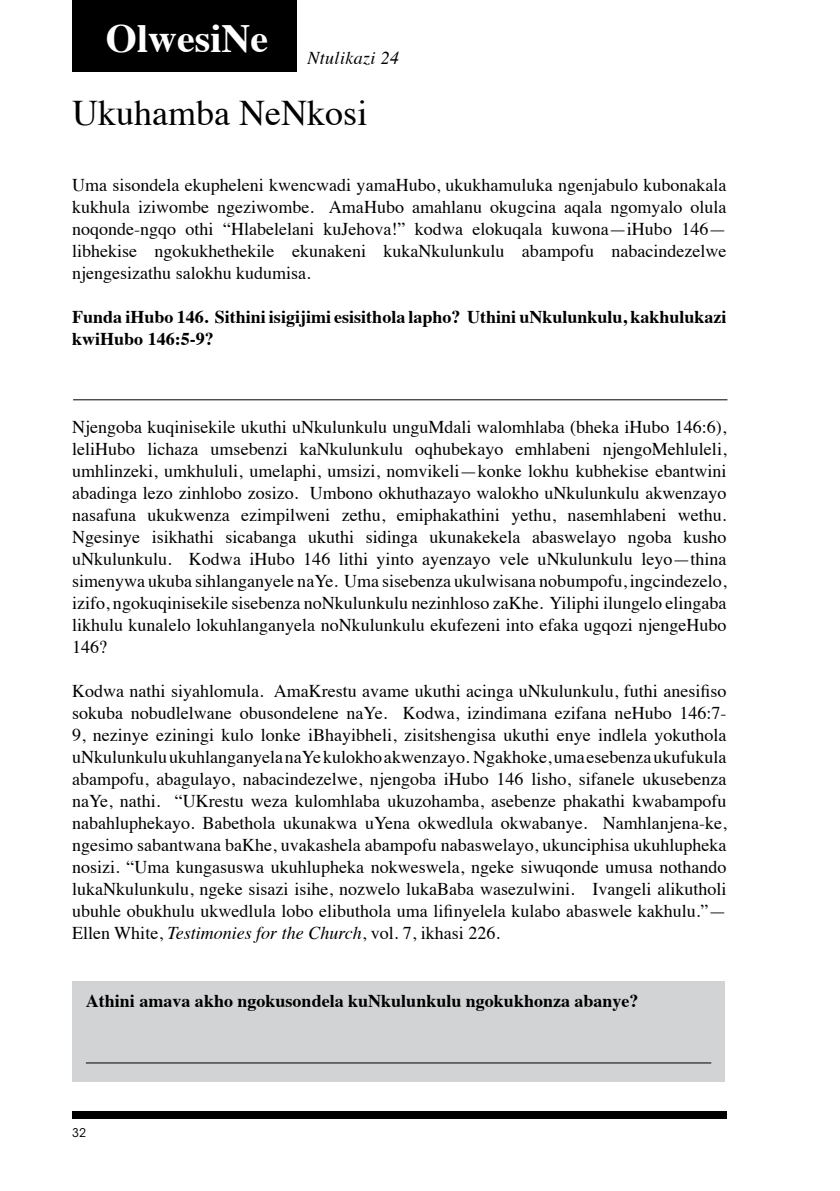
<style>
.page{position:relative;width:840px;height:1191px;background:#fff}
.page>*{position:absolute;margin:0;border:0;box-sizing:border-box;transform-origin:0 0}
.t1{font:700 40px "Times";color:#fff}
.t2{font:36px "Times";color:#000}
.t3{font:18px/22px "Times";color:#000;text-align:justify}
.t4{font:700 18px/22px "Times";color:#000}
.t5{font:italic 18px "Times";letter-spacing:.02em;color:#000}
.t6{font:12px "ITC Avant Garde Std";color:#000}
.s1{font-style:italic}
</style>
<div class="page">
<div style="left:72px;top:1111px;width:654px;height:8px;background:#000"></div>
<div style="left:72px;top:0;width:225px;height:71px;background:#000"></div>
<hr style="left:73px;top:399px;width:654px;height:1px;background:#000">
<div style="left:72px;top:980px;width:652px;height:101px;background:#d1d3d4"></div>
<hr style="left:86px;top:1062px;width:624px;height:1px;background:#000">
<h1 class="t1" style="left:106px;top:0;width:164px">OlwesiNe</h1>
<p class="t5" style="left:307px;top:42px;width:93px">Ntulikazi 24</p>
<h2 class="t2" style="left:72px;top:80px;width:296px">Ukuhamba NeNkosi</h2>
<p class="t3" style="left:72px;top:173px;width:655px">Uma sisondela ekupheleni kwencwadi yamaHubo, ukukhamuluka ngenjabulo kubonakala kukhula iziwombe ngeziwombe. AmaHubo amahlanu okugcina aqala ngomyalo olula noqonde-ngqo othi “Hlabelelani kuJehova!” kodwa elokuqala kuwona—iHubo 146— libhekise ngokukhethekile ekunakeni kukaNkulunkulu abampofu nabacindezelwe njengesizathu salokhu kudumisa.</p>
<p class="t4" style="left:72px;top:304px;width:655px">Funda iHubo 146. Sithini isigijimi esisithola lapho? Uthini uNkulunkulu, kakhulukazi kwiHubo 146:5-9?</p>
<p class="t3" style="left:72px;top:415px;width:655px">Njengoba kuqinisekile ukuthi uNkulunkulu unguMdali walomhlaba (bheka iHubo 146:6), leliHubo lichaza umsebenzi kaNkulunkulu oqhubekayo emhlabeni njengoMehluleli, umhlinzeki, umkhululi, umelaphi, umsizi, nomvikeli—konke lokhu kubhekise ebantwini abadinga lezo zinhlobo zosizo. Umbono okhuthazayo walokho uNkulunkulu akwenzayo nasafuna ukukwenza ezimpilweni zethu, emiphakathini yethu, nasemhlabeni wethu.<br>Ngesinye isikhathi sicabanga ukuthi sidinga ukunakekela abaswelayo ngoba kusho uNkulunkulu. Kodwa iHubo 146 lithi yinto ayenzayo vele uNkulunkulu leyo—thina simenywa ukuba sihlanganyele naYe. Uma sisebenza ukulwisana nobumpofu, ingcindezelo, izifo, ngokuqinisekile sisebenza noNkulunkulu nezinhloso zaKhe. Yiliphi ilungelo elingaba likhulu kunalelo lokuhlanganyela noNkulunkulu ekufezeni into efaka ugqozi njengeHubo 146?</p>
<p class="t3" style="left:72px;top:679px;width:655px">Kodwa nathi siyahlomula. AmaKrestu avame ukuthi acinga uNkulunkulu, futhi anesifiso sokuba nobudlelwane obusondelene naYe. Kodwa, izindimana ezifana neHubo 146:7- 9, nezinye eziningi kulo lonke iBhayibheli, zisitshengisa ukuthi enye indlela yokuthola uNkulunkulu ukuhlanganyela naYe kulokho akwenzayo. Ngakhoke, uma esebenza ukufukula abampofu, abagulayo, nabacindezelwe, njengoba iHubo 146 lisho, sifanele ukusebenza naYe, nathi. “UKrestu weza kulomhlaba ukuzohamba, asebenze phakathi kwabampofu nabahluphekayo. Babethola ukunakwa uYena okwedlula okwabanye. Namhlanjena-ke, ngesimo sabantwana baKhe, uvakashela abampofu nabaswelayo, ukunciphisa ukuhlupheka nosizi. “Uma kungasuswa ukuhlupheka nokweswela, ngeke siwuqonde umusa nothando lukaNkulunkulu, ngeke sisazi isihe, nozwelo lukaBaba wasezulwini. Ivangeli alikutholi ubuhle obukhulu ukwedlula lobo elibuthola uma lifinyelela kulabo abaswele kakhulu.”— Ellen White, <span class="s1">Testimonies for the Church</span>, vol. 7, ikhasi 226.</p>
<p class="t4" style="left:86px;top:988px;width:554px">Athini amava akho ngokusondela kuNkulunkulu ngokukhonza abanye?</p>
<p class="t6" style="left:72px;top:1125px;width:15px">32</p>
</div>
